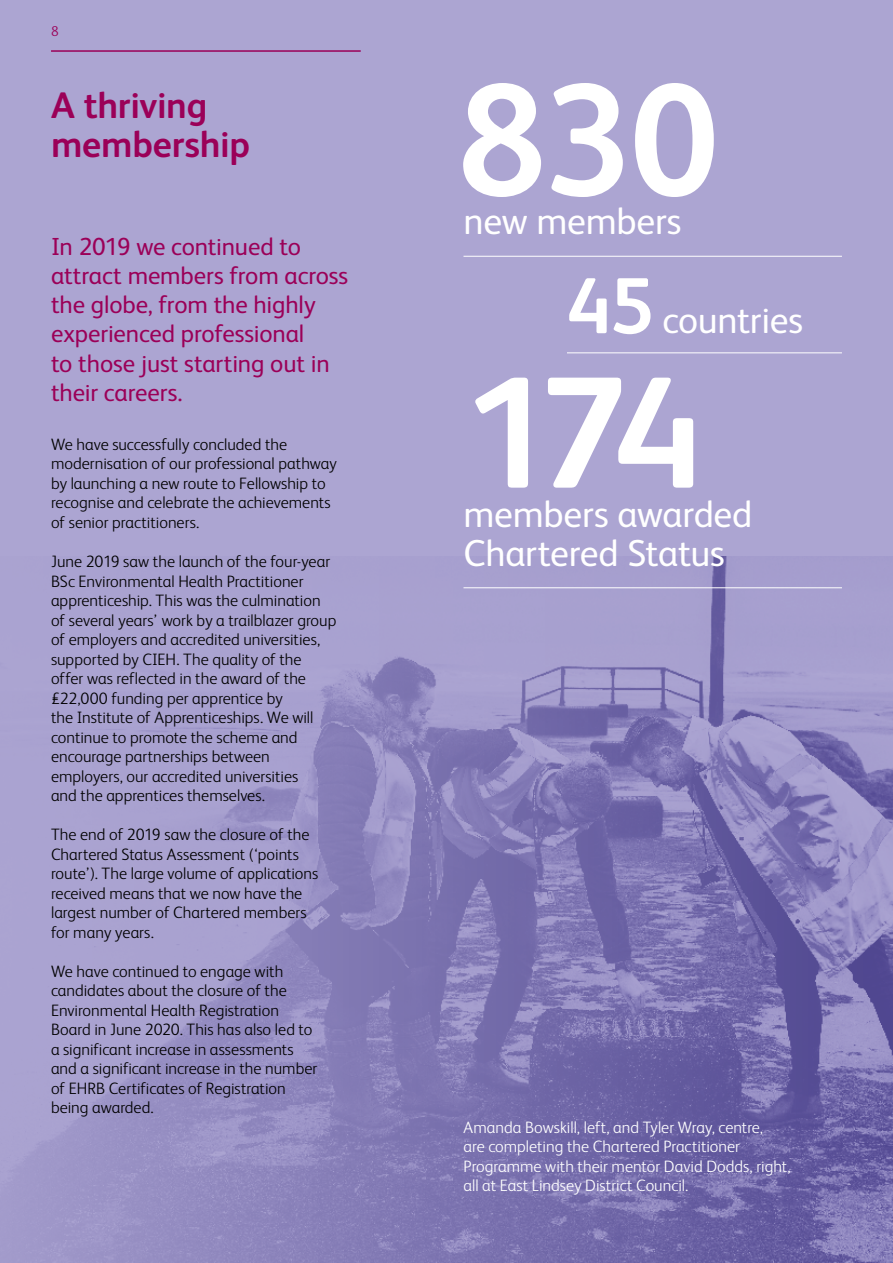
<style>
.page{position:relative;width:893px;height:1263px;background:#aca5d2}
.page>*{position:absolute;margin:0;border:0;box-sizing:border-box;transform-origin:0 0}
.t1{font:700 159px "FS Albert";letter-spacing:-.055em;color:#fff}
.t2{font:37.5px/39px "FS Albert";letter-spacing:-.01em;color:#fff}
.t3{font:700 37.05px/39px "FS Albert";letter-spacing:-.01em;color:#9b0058}
.t4{font:24.75px/29.2px "FS Albert";letter-spacing:-.005em;color:#9b0058}
.t5{font:300 16.5px/19.5px "FS Albert";color:#000}
.t6{font:300 16.5px/19.5px "FS Albert";color:#fff}
.t7{font:300 14.25px "FS Albert";color:#9b0058}
.s1{font-weight:700;font-size:79.5px}
</style>
<div class="page">
<img style="left:0;top:557px;width:893px;height:706px">
<hr style="left:51px;top:50px;width:310px;height:2px;background:#9b0058">
<hr style="left:567px;top:352px;width:275px;height:1px;background:#fff">
<hr style="left:463px;top:256px;width:379px;height:1px;background:#fff">
<hr style="left:463px;top:587px;width:379px;height:1px;background:#fff">
<p class="t7" style="left:51px;top:23px;width:9px">8</p>
<h3 class="t3" style="left:51px;top:86px;width:200px">A thriving membership</h3>
<h3 class="t4" style="left:51px;top:231px;width:299px">In 2019 we continued to attract members from across the globe, from the highly experienced professional<br>to those just starting out in their careers.</h3>
<p class="t5" style="left:51px;top:434px;width:287px">We have successfully concluded the modernisation of our professional pathway by launching a new route to Fellowship to recognise and celebrate the achievements of senior practitioners.</p>
<p class="t5" style="left:51px;top:551px;width:287px">June 2019 saw the launch of the four-year BSc Environmental Health Practitioner apprenticeship. This was the culmination of several years’ work by a trailblazer group of employers and accredited universities, supported by CIEH. The quality of the offer was reflected in the award of the £22,000 funding per apprentice by<br>the Institute of Apprenticeships. We will continue to promote the scheme and encourage partnerships between employers, our accredited universities<br>and the apprentices themselves.</p>
<p class="t5" style="left:51px;top:824px;width:269px">The end of 2019 saw the closure of the Chartered Status Assessment (‘points route’). The large volume of applications received means that we now have the largest number of Chartered members for many years.</p>
<p class="t5" style="left:51px;top:961px;width:268px">We have continued to engage with candidates about the closure of the Environmental Health Registration Board in June 2020. This has also led to a significant increase in assessments and a significant increase in the number of EHRB Certificates of Registration being awarded.</p>
<h1 class="t1" style="left:457px;top:48px;width:263px">830</h1>
<h2 class="t2" style="left:463px;top:202px;width:220px">new members</h2>
<h2 class="t2" style="left:567px;top:301px;width:238px"><span class="s1">45</span> countries</h2>
<h1 class="t1" style="left:463px;top:341px;width:241px">174</h1>
<h2 class="t2" style="left:463px;top:494px;width:290px">members awarded<br>Chartered Status</h2>
<p class="t6" style="left:463px;top:1117px;width:329px">Amanda Bowskill, left, and Tyler Wray, centre,<br>are completing the Chartered Practitioner Programme with their mentor David Dodds, right, all at East Lindsey District Council.</p>
</div>
